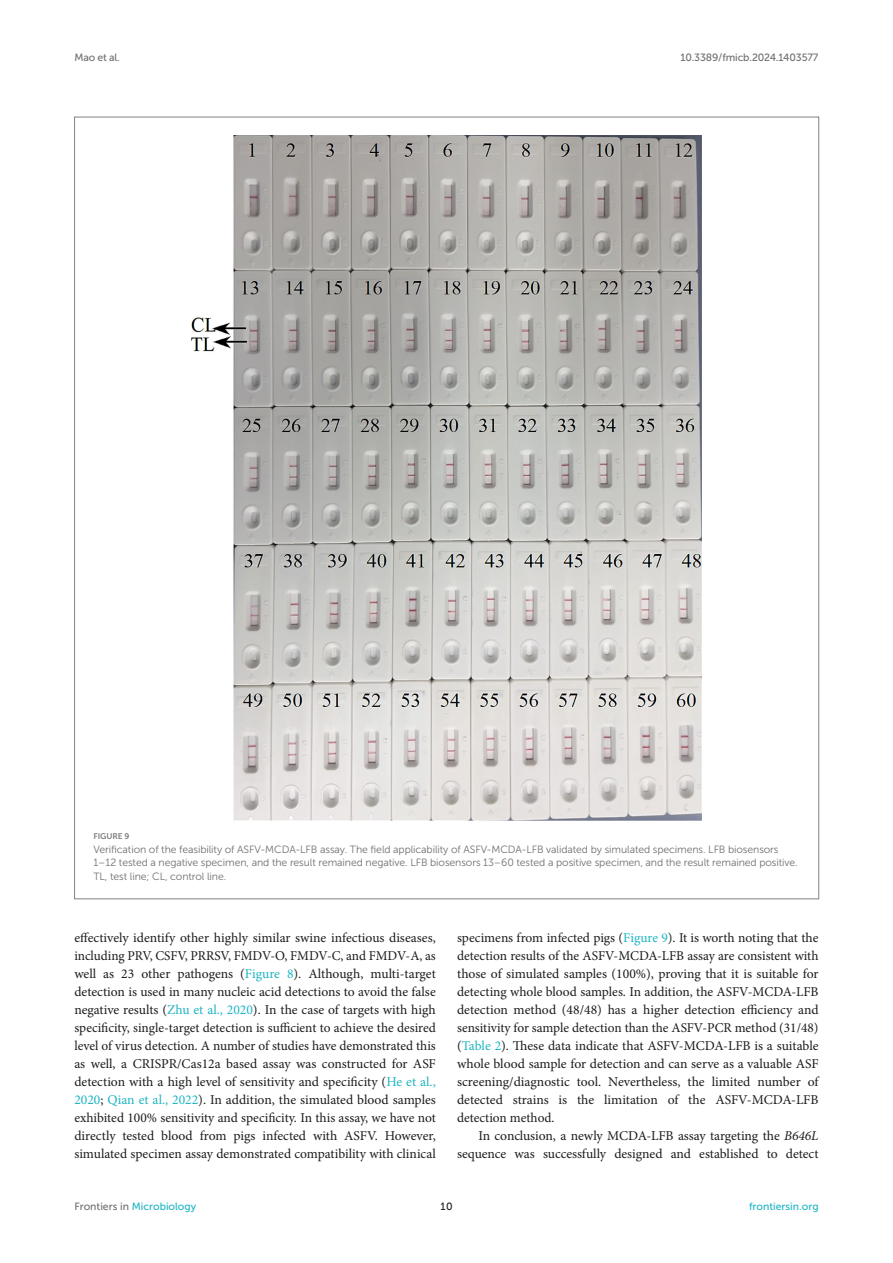
<style>
.page{position:relative;width:893px;height:1263px;background:#fff}
.page>*{position:absolute;margin:0;border:0;box-sizing:border-box;transform-origin:0 0}
.TEXT{font:13.5px/18px "Minion Pro";letter-spacing:-.005em;color:#1b1c1b;text-align:justify}
.FIG_LEG{font:10.5px/13.5px "Museo Sans 300";letter-spacing:-.01em;color:#706f70}
.t1{font:10.5px "Museo Sans 500";color:#1db5c3}
.t2{font:10.5px "Museo Sans 500";letter-spacing:-.015em;color:#706f70}
.t3{font:10.5px "Museo Sans 500";color:#1b1c1b}
.FIG_HD{font:8.25px "Museo Sans 700";letter-spacing:-.01em;color:#7e7f7f}
.s1{color:#1db5c3}
.s2{font-style:italic}
.s3{color:#706f70}
</style>
<div class="page">
<img style="left:192px;top:136px;width:510px;height:685px">
<p class="t2" style="left:74px;top:51px;width:47px">Mao et al.</p>
<p class="t2" style="left:680px;top:51px;width:140px">10.3389/fmicb.2024.1403577</p>
<p class="FIG_HD" style="left:94px;top:832px;width:37px">FIGURE 9</p>
<p class="FIG_LEG" style="left:94px;top:843px;width:706px">Verification of the feasibility of ASFV-MCDA-LFB assay. The field applicability of ASFV-MCDA-LFB validated by simulated specimens. LFB biosensors<br>1–12 tested a negative specimen, and the result remained negative. LFB biosensors 13–60 tested a positive specimen, and the result remained positive.<br>TL, test line; CL, control line.</p>
<p class="TEXT" style="left:74px;top:929px;width:363px">effectively identify other highly similar swine infectious diseases, including PRV, CSFV, PRRSV, FMDV-O, FMDV-C, and FMDV-A, as well as 23 other pathogens (<span class="s1">Figure 8</span>). Although, multi-target detection is used in many nucleic acid detections to avoid the false negative results (<span class="s1">Zhu et al., 2020</span>). In the case of targets with high specificity, single-target detection is sufficient to achieve the desired level of virus detection. A number of studies have demonstrated this as well, a CRISPR/Cas12a based assay was constructed for ASF detection with a high level of sensitivity and specificity (<span class="s1">He et al., 2020</span>; <span class="s1">Qian et al., 2022</span>). In addition, the simulated blood samples exhibited 100% sensitivity and specificity. In this assay, we have not directly tested blood from pigs infected with ASFV. However, simulated specimen assay demonstrated compatibility with clinical</p>
<p class="TEXT" style="left:457px;top:929px;width:363px">specimens from infected pigs (<span class="s1">Figure 9</span>). It is worth noting that the detection results of the ASFV-MCDA-LFB assay are consistent with those of simulated samples (100%), proving that it is suitable for detecting whole blood samples. In addition, the ASFV-MCDA-LFB detection method (48/48) has a higher detection efficiency and sensitivity for sample detection than the ASFV-PCR method (31/48) (<span class="s1">Table 2</span>). These data indicate that ASFV-MCDA-LFB is a suitable whole blood sample for detection and can serve as a valuable ASF screening/diagnostic tool. Nevertheless, the limited number of detected strains is the limitation of the ASFV-MCDA-LFB detection method.</p>
<p class="TEXT" style="left:457px;top:1127px;width:363px;text-align:right">In conclusion, a newly MCDA-LFB assay targeting the <span class="s2">B646L </span>sequence was successfully designed and established to detect</p>
<p class="t1" style="left:74px;top:1200px;width:123px"><span class="s3">Frontiers in</span> Microbiology</p>
<p class="t3" style="left:440px;top:1200px;width:14px">10</p>
<p class="t1" style="left:749px;top:1200px;width:71px">frontiersin.org</p>
</div>
